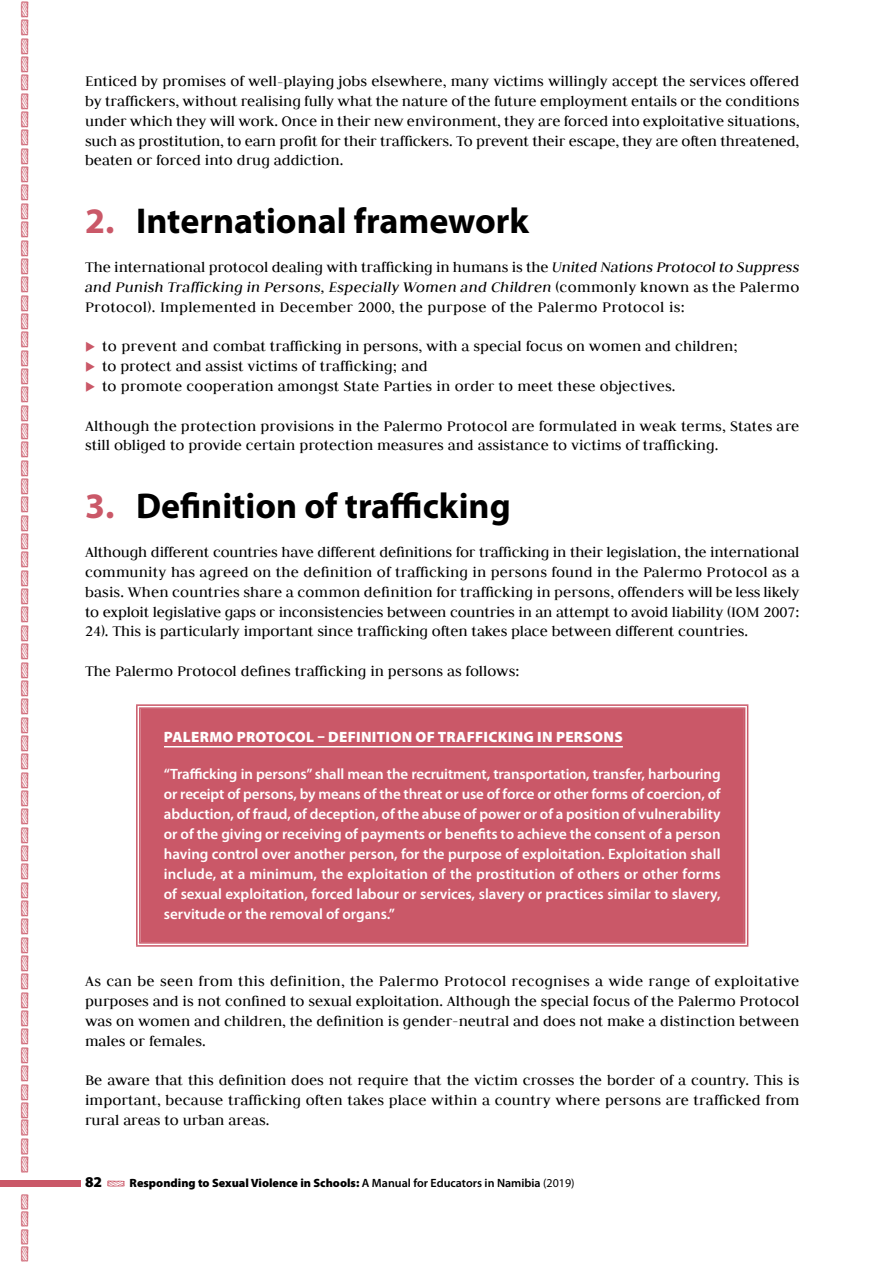
<style>
.page{position:relative;width:893px;height:1263px;background:#fff}
.page>*{position:absolute;margin:0;border:0;box-sizing:border-box;transform-origin:0 0}
.t1{font:46.8px "KG Second Chances Sketch";color:#ca5868}
.t2{font:700 36px "Myriad Pro";color:#000}
.t3{font:16.5px/19.8px "Judson";color:#000;text-align:justify}
.t4{font:600 15px/20px "Myriad Pro";color:#fff;text-align:justify}
.t5{font:900 15px "Myriad Pro";letter-spacing:.02em;color:#fff}
.t6{font:900 15px "Myriad Pro";color:#000}
.t7{font:900 12px "Myriad Pro";color:#000}
.s1{color:#fff}
.s2{color:#ca5868}
.s3{font-style:italic}
.s4{font-weight:600}
.s5{font-weight:400}
</style>
<div class="page">
<svg style="left:107px;top:1180px;width:18px;height:6px"></svg>
<div style="left:0;top:1180px;width:80px;height:6px;background:#ca5868"></div>
<div style="left:138px;top:707px;width:608px;height:237px;background:#ca5868"></div>
<div style="left:136px;top:704px;width:612px;height:5px;background:#fff"></div>
<div style="left:136px;top:709px;width:5px;height:233px;background:#fff"></div>
<svg style="left:745px;top:709px;width:2px;height:233px"></svg>
<div style="left:136px;top:942px;width:612px;height:5px;background:#fff"></div>
<hr style="left:136px;top:704px;width:612px;height:2px;background:#ca5868">
<hr style="left:139px;top:707px;width:606px;height:2px;background:#ca5868">
<hr style="left:136px;top:706px;width:2px;height:239px;background:#ca5868">
<hr style="left:139px;top:709px;width:2px;height:233px;background:#ca5868">
<hr style="left:747px;top:706px;width:1px;height:239px;background:#ca5868">
<hr style="left:139px;top:942px;width:606px;height:2px;background:#ca5868">
<hr style="left:136px;top:945px;width:612px;height:2px;background:#ca5868">
<hr style="left:164px;top:746px;width:459px;height:1px;background:#fff">
<h1 class="t1" style="left:54px;top:0;width:1264px;rotate:90deg">----------------------------------------------------------------<span class="s1">-</span>----</h1>
<p class="t3" style="left:85px;top:71px;width:716px">Enticed by promises of well-playing jobs elsewhere, many victims willingly accept the services offered by traffickers, without realising fully what the nature of the future employment entails or the conditions under which they will work. Once in their new environment, they are forced into exploitative situations, such as prostitution, to earn profit for their traffickers. To prevent their escape, they are often threatened, beaten or forced into drug addiction.</p>
<h2 class="t2" style="left:85px;top:197px;width:445px"><span class="s2">2.</span> International framework</h2>
<p class="t3" style="left:85px;top:257px;width:716px">The international protocol dealing with trafficking in humans is the <span class="s3">United Nations Protocol to Suppress and Punish Trafficking in Persons, Especially Women and Children</span> (commonly known as the Palermo Protocol). Implemented in December 2000, the purpose of the Palermo Protocol is:</p>
<p class="t3" style="left:102px;top:336px;width:637px;text-align:left">to prevent and combat trafficking in persons, with a special focus on women and children; to protect and assist victims of trafficking; and<br>to promote cooperation amongst State Parties in order to meet these objectives.</p>
<p class="t3" style="left:85px;top:415px;width:716px">Although the protection provisions in the Palermo Protocol are formulated in weak terms, States are still obliged to provide certain protection measures and assistance to victims of trafficking.</p>
<h2 class="t2" style="left:85px;top:482px;width:427px"><span class="s2">3.</span> Definition of trafficking</h2>
<p class="t3" style="left:85px;top:542px;width:716px">Although different countries have different definitions for trafficking in their legislation, the international community has agreed on the definition of trafficking in persons found in the Palermo Protocol as a basis. When countries share a common definition for trafficking in persons, offenders will be less likely to exploit legislative gaps or inconsistencies between countries in an attempt to avoid liability (IOM 2007:<br>24). This is particularly important since trafficking often takes place between different countries.</p>
<p class="t3" style="left:85px;top:661px;width:436px">The Palermo Protocol defines trafficking in persons as follows:</p>
<p class="t5" style="left:164px;top:727px;width:460px">PALERMO PROTOCOL – DEFINITION OF TRAFFICKING IN PERSONS</p>
<p class="t4" style="left:164px;top:764px;width:558px">“Trafficking in persons” shall mean the recruitment, transportation, transfer, harbouring or receipt of persons, by means of the threat or use of force or other forms of coercion, of abduction, of fraud, of deception, of the abuse of power or of a position of vulnerability or of the giving or receiving of payments or benefits to achieve the consent of a person having control over another person, for the purpose of exploitation. Exploitation shall include, at a minimum, the exploitation of the prostitution of others or other forms of sexual exploitation, forced labour or services, slavery or practices similar to slavery, servitude or the removal of organs.”</p>
<p class="t3" style="left:85px;top:971px;width:716px">As can be seen from this definition, the Palermo Protocol recognises a wide range of exploitative purposes and is not confined to sexual exploitation. Although the special focus of the Palermo Protocol was on women and children, the definition is gender-neutral and does not make a distinction between males or females.</p>
<p class="t3" style="left:85px;top:1070px;width:716px">Be aware that this definition does not require that the victim crosses the border of a country. This is important, because trafficking often takes place within a country where persons are trafficked from rural areas to urban areas.</p>
<p class="t6" style="left:85px;top:1171px;width:19px">82</p>
<p class="t7" style="left:130px;top:1174px;width:446px">Responding to Sexual Violence in Schools: <span class="s4">A Manual for Educators in Namibia</span> <span class="s5">(2019)</span></p>
</div>
